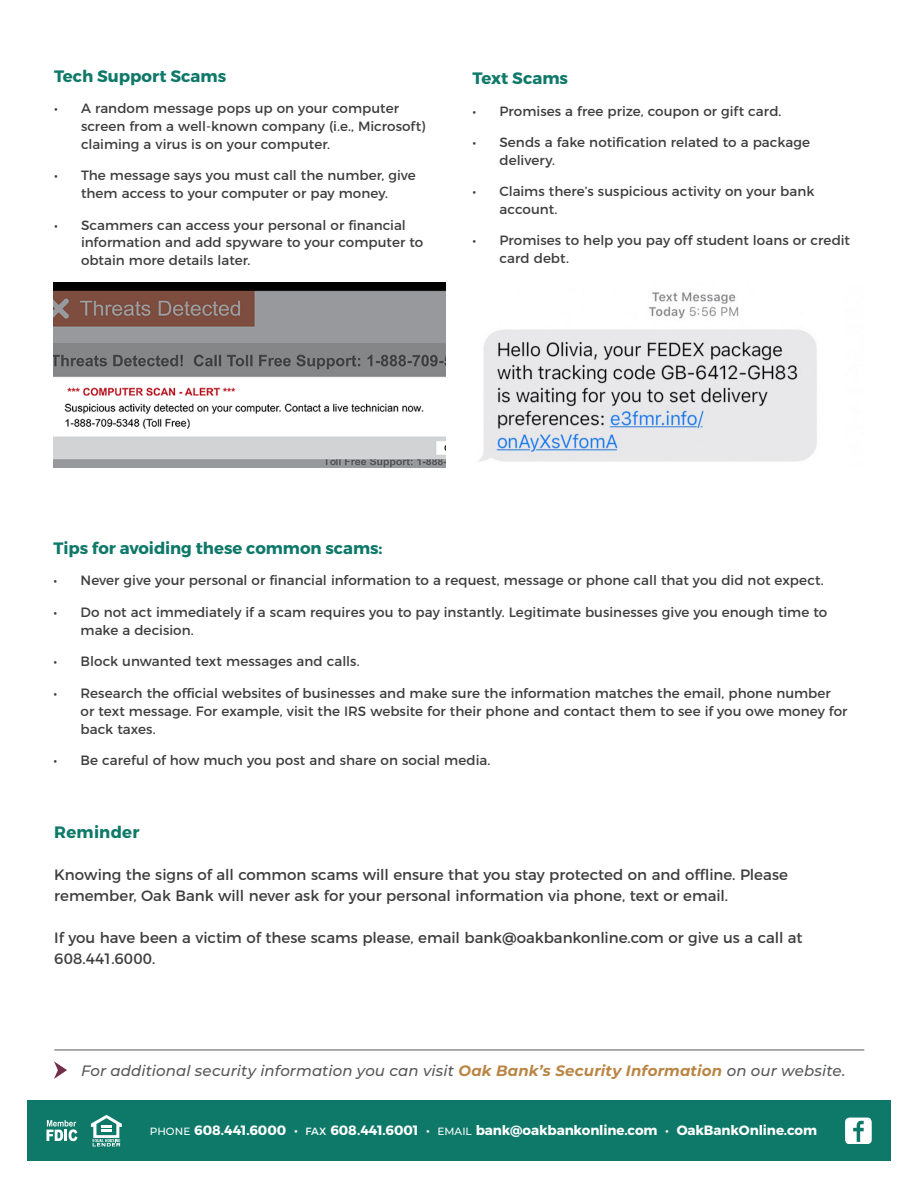
<style>
.page{position:relative;width:918px;height:1188px;background:#fff}
.page>*{position:absolute;margin:0;border:0;box-sizing:border-box;transform-origin:0 0}
.t1{font:700 16.5px "Montserrat";color:#0e7969}
.t2{font:15px/21px "Montserrat";color:#3e3e3f}
.t3{font:italic 500 15px "Montserrat";letter-spacing:.005em;color:#57585a}
.t4{font:13.5px/18px "Montserrat";letter-spacing:.005em;color:#3e3e3f}
.t5{font:700 13.5px "Montserrat";letter-spacing:-.005em;color:#fff}
.t6{font:13.35px/17.9px "Montserrat";letter-spacing:.005em;color:#3e3e3f}
.s1{font-weight:700;color:#ba8544}
.s2{font-weight:500;font-size:10.5px}
.s3{font-weight:400}
.s4{font-weight:400;font-size:10.5px}
</style>
<div class="page">
<div style="left:27px;top:1100px;width:864px;height:61px;background:#0e7969"></div>
<svg style="left:46px;top:1120px;width:31px;height:21px"></svg>
<svg style="left:91px;top:1115px;width:31px;height:31px"></svg>
<div style="left:845px;top:1118px;width:27px;height:26px;background:#fff;border-radius:5px"></div>
<svg style="left:853px;top:1121px;width:11px;height:21px"></svg>
<svg style="left:54px;top:1061px;width:13px;height:18px"></svg>
<hr style="left:54px;top:1050px;width:810px;height:1px;background:#57585a">
<img style="left:478px;top:292px;width:339px;height:170px">
<img style="left:54px;top:283px;width:392px;height:184px">
<p class="t1" style="left:54px;top:66px;width:174px">Tech Support Scams</p>
<p class="t6" style="left:81px;top:99px;width:346px;text-indent:-27px">• A random message pops up on your computer screen from a well-known company (i.e., Microsoft) claiming a virus is on your computer.</p>
<p class="t6" style="left:54px;top:166px;width:363px;text-align:center">• The message says you must call the number, give them access to your computer or pay money.</p>
<p class="t6" style="left:81px;top:215px;width:344px;text-indent:-27px">• Scammers can access your personal or financial information and add spyware to your computer to obtain more details later.</p>
<p class="t1" style="left:472px;top:68px;width:97px">Text Scams</p>
<p class="t6" style="left:472px;top:101px;width:311px">• Promises a free prize, coupon or gift card.</p>
<p class="t6" style="left:500px;top:132px;width:312px;text-indent:-27px">• Sends a fake notification related to a package delivery.</p>
<p class="t6" style="left:500px;top:181px;width:316px;text-indent:-27px">• Claims there’s suspicious activity on your bank account.</p>
<p class="t6" style="left:500px;top:230px;width:352px;text-indent:-27px">• Promises to help you pay off student loans or credit card debt.</p>
<p class="t1" style="left:54px;top:537px;width:331px">Tips for avoiding these common scams:</p>
<p class="t4" style="left:54px;top:570px;width:772px">• Never give your personal or financial information to a request, message or phone call that you did not expect.</p>
<p class="t4" style="left:81px;top:602px;width:748px;text-indent:-27px">• Do not act immediately if a scam requires you to pay instantly. Legitimate businesses give you enough time to make a decision.</p>
<p class="t4" style="left:54px;top:651px;width:308px">• Block unwanted text messages and calls.</p>
<p class="t4" style="left:81px;top:683px;width:769px;text-indent:-27px">• Research the official websites of businesses and make sure the information matches the email, phone number or text message. For example, visit the IRS website for their phone and contact them to see if you owe money for back taxes.</p>
<p class="t4" style="left:54px;top:750px;width:438px">• Be careful of how much you post and share on social media.</p>
<p class="t1" style="left:54px;top:822px;width:87px">Reminder</p>
<p class="t2" style="left:54px;top:863px;width:735px">Knowing the signs of all common scams will ensure that you stay protected on and offline. Please remember, Oak Bank will never ask for your personal information via phone, text or email.</p>
<p class="t2" style="left:54px;top:926px;width:750px">If you have been a victim of these scams please, email bank@oakbankonline.com or give us a call at<br>608.441.6000.</p>
<p class="t3" style="left:81px;top:1060px;width:766px">For additional security information you can visit <span class="s1">Oak Bank’s Security Information</span> on our website.</p>
<p class="t5" style="left:150px;top:1122px;width:669px"><span class="s2">PHONE</span> 608.441.6000 <span class="s3">•</span> <span class="s4">FAX</span> 608.441.6001 <span class="s3">•</span> <span class="s2">EMAIL</span> bank@oakbankonline.com <span class="s3">•</span> OakBankOnline.com</p>
</div>
